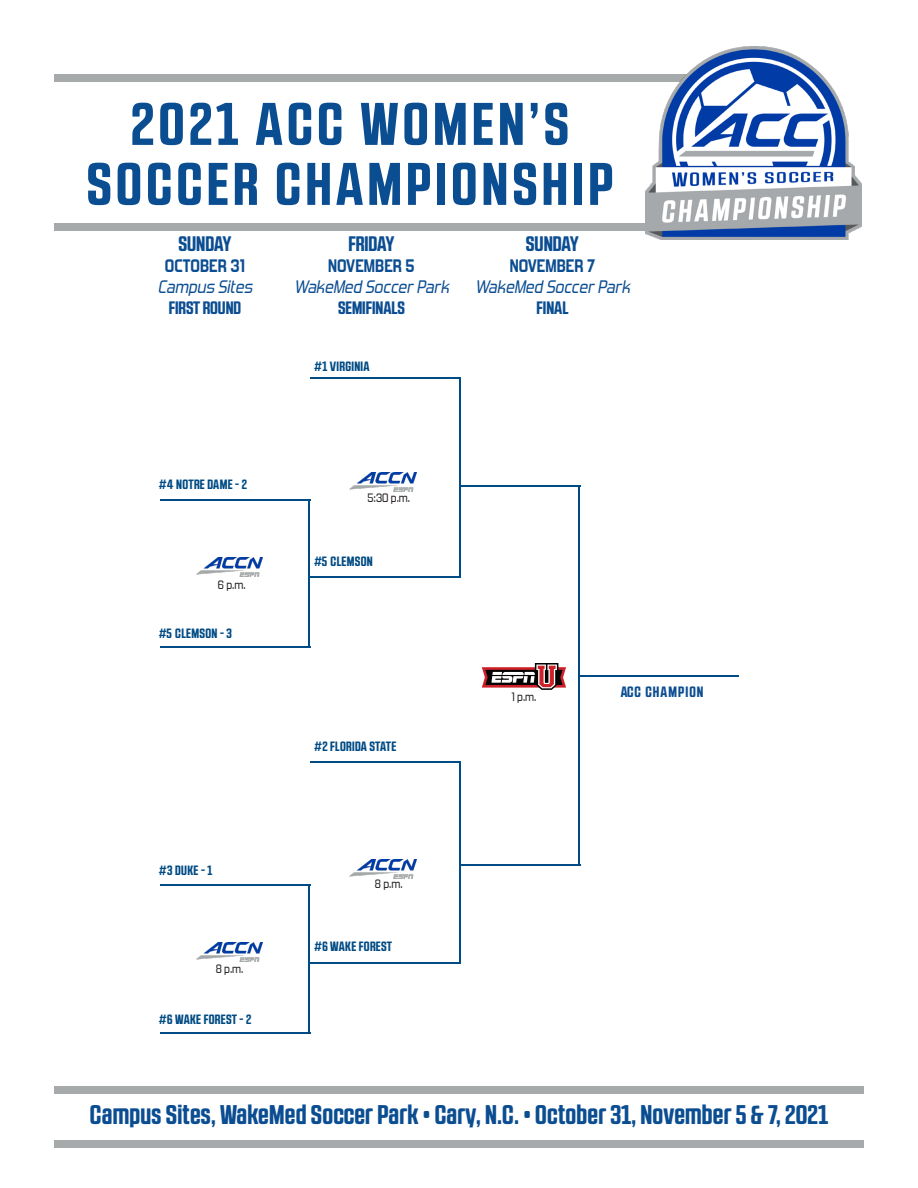
<style>
.page{position:relative;width:918px;height:1188px;background:#fff}
.page>*{position:absolute;margin:0;border:0;box-sizing:border-box;transform-origin:0 0}
.t1{font:700 60px/60px "RB No 2.1 a";letter-spacing:.075em;color:#0b4d91;text-align:center}
.t2{font:700 27px "RB No 2.1 a";letter-spacing:.01em;color:#0b4d91}
.t3{font:700 21px "RB No 2.1 a";color:#0b4d91}
.t4{font:italic 18px "Forgotten Futurist Rg";color:#0b4d91}
.t5{font:700 18px "Forgotten Futurist Rg";color:#0b4d91}
.t6{font:700 18px "RB No 2.1 a";color:#0b4d91}
.t7{font:700 15px "RB No 2.1 a";letter-spacing:.075em;color:#0b4d91}
.t8{font:700 13.5px "RB No 2.1 a";letter-spacing:.025em;color:#004b84}
.t9{font:12.15px "Forgotten Futurist Rg";color:#231f20}
</style>
<div class="page">
<div style="left:54px;top:223px;width:761px;height:7px;background:#a7aaab"></div>
<div style="left:54px;top:75px;width:761px;height:7px;background:#a7aaab"></div>
<div style="left:54px;top:1141px;width:810px;height:7px;background:#a7aaab"></div>
<div style="left:54px;top:1086px;width:810px;height:7px;background:#a7aaab"></div>
<img style="left:646px;top:47px;width:216px;height:192px">
<hr style="left:308px;top:501px;width:2px;height:147px;background:#004b84">
<hr style="left:308px;top:885px;width:2px;height:147px;background:#004b84">
<hr style="left:310px;top:377px;width:151px;height:2px;background:#004b84">
<hr style="left:310px;top:761px;width:151px;height:2px;background:#004b84">
<hr style="left:160px;top:499px;width:150px;height:2px;background:#004b84">
<hr style="left:160px;top:884px;width:150px;height:1px;background:#004b84">
<hr style="left:459px;top:486px;width:121px;height:1px;background:#004b84">
<hr style="left:310px;top:576px;width:151px;height:2px;background:#004b84">
<hr style="left:310px;top:962px;width:151px;height:1px;background:#004b84">
<hr style="left:160px;top:646px;width:150px;height:2px;background:#004b84">
<hr style="left:160px;top:1032px;width:150px;height:2px;background:#004b84">
<hr style="left:580px;top:675px;width:159px;height:2px;background:#004b84">
<hr style="left:459px;top:865px;width:121px;height:1px;background:#004b84">
<hr style="left:459px;top:377px;width:2px;height:201px;background:#004b84">
<hr style="left:459px;top:761px;width:2px;height:201px;background:#004b84">
<hr style="left:579px;top:486px;width:1px;height:380px;background:#004b84">
<svg style="left:482px;top:663px;width:84px;height:27px"></svg>
<img style="left:350px;top:472px;width:66px;height:20px">
<img style="left:350px;top:859px;width:66px;height:20px">
<img style="left:196px;top:557px;width:67px;height:19px">
<img style="left:196px;top:942px;width:67px;height:19px">
<p class="t1" style="left:87px;top:94px;width:528px">2021 ACC WOMEN’S<br>SOCCER CHAMPIONSHIP</p>
<p class="t3" style="left:178px;top:231px;width:55px">SUNDAY</p>
<p class="t5" style="left:165px;top:254px;width:82px">OCTOBER 31</p>
<p class="t4" style="left:158px;top:275px;width:96px">Campus Sites</p>
<p class="t6" style="left:169px;top:297px;width:74px">FIRST ROUND</p>
<p class="t8" style="left:159px;top:476px;width:89px">#4 NOTRE DAME - 2</p>
<p class="t9" style="left:218px;top:577px;width:29px">6 p.m.</p>
<p class="t8" style="left:159px;top:625px;width:75px">#5 CLEMSON - 3</p>
<p class="t3" style="left:348px;top:231px;width:48px">FRIDAY</p>
<p class="t5" style="left:328px;top:254px;width:88px">NOVEMBER 5</p>
<p class="t4" style="left:294px;top:275px;width:156px">WakeMed Soccer Park</p>
<p class="t6" style="left:338px;top:297px;width:68px">SEMIFINALS</p>
<p class="t8" style="left:314px;top:358px;width:57px">#1 VIRGINIA</p>
<p class="t3" style="left:526px;top:231px;width:55px">SUNDAY</p>
<p class="t5" style="left:510px;top:254px;width:87px">NOVEMBER 7</p>
<p class="t4" style="left:475px;top:275px;width:156px">WakeMed Soccer Park</p>
<p class="t6" style="left:537px;top:297px;width:33px">FINAL</p>
<p class="t9" style="left:367px;top:491px;width:44px">5:30 p.m.</p>
<p class="t8" style="left:314px;top:554px;width:60px">#5 CLEMSON</p>
<p class="t8" style="left:314px;top:738px;width:84px">#2 FLORIDA STATE</p>
<p class="t9" style="left:511px;top:690px;width:27px">1 p.m.</p>
<p class="t7" style="left:621px;top:683px;width:84px">ACC CHAMPION</p>
<p class="t8" style="left:159px;top:863px;width:55px">#3 DUKE - 1</p>
<p class="t9" style="left:216px;top:962px;width:29px">8 p.m.</p>
<p class="t8" style="left:159px;top:1011px;width:94px">#6 WAKE FOREST - 2</p>
<p class="t9" style="left:375px;top:876px;width:29px">8 p.m.</p>
<p class="t8" style="left:314px;top:938px;width:80px">#6 WAKE FOREST</p>
<p class="t2" style="left:90px;top:1099px;width:740px">Campus Sites, WakeMed Soccer Park • Cary, N.C. • October 31, November 5 &amp; 7, 2021</p>
</div>
